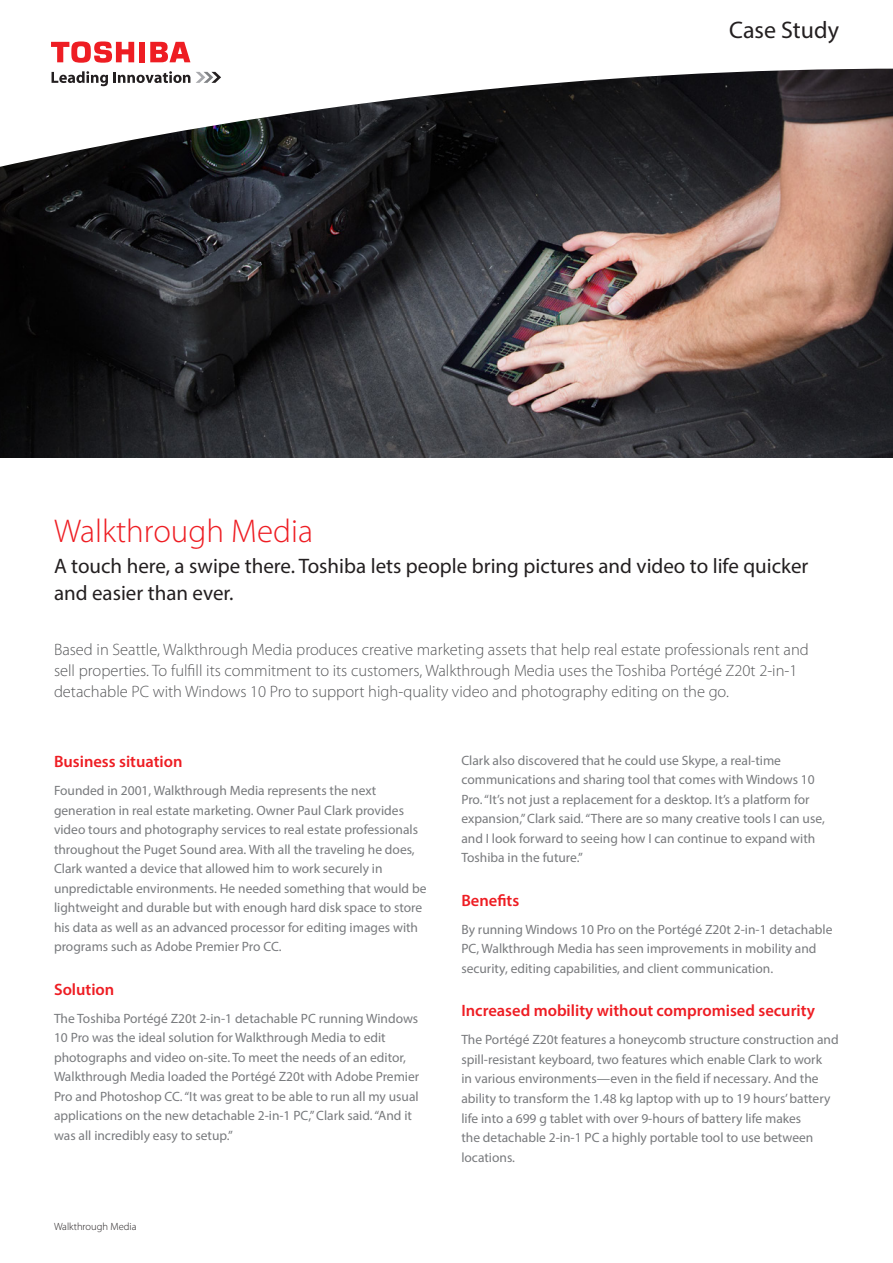
<style>
.page{position:relative;width:893px;height:1263px;background:#fff}
.page>*{position:absolute;margin:0;border:0;box-sizing:border-box;transform-origin:0 0}
.t1{font:300 33px "Myriad Pro";color:#ee1d23}
.Sub_head{font:24px "Myriad Pro";color:#231f20}
.Sub_head-2{font:21px/27px "Myriad Pro";color:#231f20}
.Intro_copy{font:300 16.5px/21px "Myriad Pro";color:#57585a}
.Paragraph_headers{font:600 16.5px "Myriad Pro";color:#ee1d23}
.Body_copy{font:13.5px/19.5px "Myriad Pro";color:#787a7d}
.t2{font:300 10.5px "Myriad Pro";color:#231f20}
</style>
<div class="page">
<img style="left:0;top:170px;width:893px;height:287px">
<svg style="left:0;top:41px;width:893px;height:129px"></svg>
<svg style="left:196px;top:72px;width:25px;height:11px"></svg>
<svg style="left:52px;top:71px;width:138px;height:15px"></svg>
<div style="left:139px;top:42px;width:6px;height:20px;background:#ee1d23"></div>
<svg style="left:150px;top:42px;width:40px;height:20px"></svg>
<svg style="left:51px;top:41px;width:83px;height:22px"></svg>
<p class="Sub_head" style="left:729px;top:15px;width:111px">Case Study</p>
<p class="t1" style="left:54px;top:511px;width:261px">Walkthrough Media</p>
<p class="Sub_head-2" style="left:54px;top:552px;width:756px">A touch here, a swipe there. Toshiba lets people bring pictures and video to life quicker and easier than ever.</p>
<p class="Intro_copy" style="left:54px;top:639px;width:756px">Based in Seattle, Walkthrough Media produces creative marketing assets that help real estate professionals rent and sell properties. To fulfill its commitment to its customers, Walkthrough Media uses the Toshiba Portégé Z20t 2-in-1 detachable PC with Windows 10 Pro to support high-quality video and photography editing on the go.</p>
<p class="Paragraph_headers" style="left:54px;top:751px;width:130px">Business situation</p>
<p class="Body_copy" style="left:54px;top:781px;width:374px">Founded in 2001, Walkthrough Media represents the next generation in real estate marketing. Owner Paul Clark provides video tours and photography services to real estate professionals throughout the Puget Sound area. With all the traveling he does, Clark wanted a device that allowed him to work securely in unpredictable environments. He needed something that would be lightweight and durable but with enough hard disk space to store his data as well as an advanced processor for editing images with programs such as Adobe Premier Pro CC.</p>
<p class="Paragraph_headers" style="left:54px;top:979px;width:62px">Solution</p>
<p class="Body_copy" style="left:54px;top:1008px;width:367px">The Toshiba Portégé Z20t 2-in-1 detachable PC running Windows 10 Pro was the ideal solution for Walkthrough Media to edit photographs and video on-site. To meet the needs of an editor, Walkthrough Media loaded the Portégé Z20t with Adobe Premier Pro and Photoshop CC. “It was great to be able to run all my usual applications on the new detachable 2-in-1 PC,” Clark said. “And it was all incredibly easy to setup.”</p>
<p class="t2" style="left:54px;top:1220px;width:84px">Walkthrough Media</p>
<p class="Body_copy" style="left:461px;top:750px;width:365px">Clark also discovered that he could use Skype, a real-time communications and sharing tool that comes with Windows 10<br>Pro. “It’s not just a replacement for a desktop. It’s a platform for expansion,” Clark said. “There are so many creative tools I can use, and I look forward to seeing how I can continue to expand with Toshiba in the future.”</p>
<p class="Paragraph_headers" style="left:461px;top:890px;width:59px">Benefits</p>
<p class="Body_copy" style="left:461px;top:919px;width:373px">By running Windows 10 Pro on the Portégé Z20t 2-in-1 detachable<br>PC, Walkthrough Media has seen improvements in mobility and security, editing capabilities, and client communication.</p>
<p class="Paragraph_headers" style="left:461px;top:1000px;width:355px">Increased mobility without compromised security</p>
<p class="Body_copy" style="left:461px;top:1030px;width:379px">The Portégé Z20t features a honeycomb structure construction and spill-resistant keyboard, two features which enable Clark to work<br>in various environments—even in the field if necessary. And the ability to transform the 1.48 kg laptop with up to 19 hours’ battery life into a 699 g tablet with over 9-hours of battery life makes<br>the detachable 2-in-1 PC a highly portable tool to use between locations.</p>
</div>
